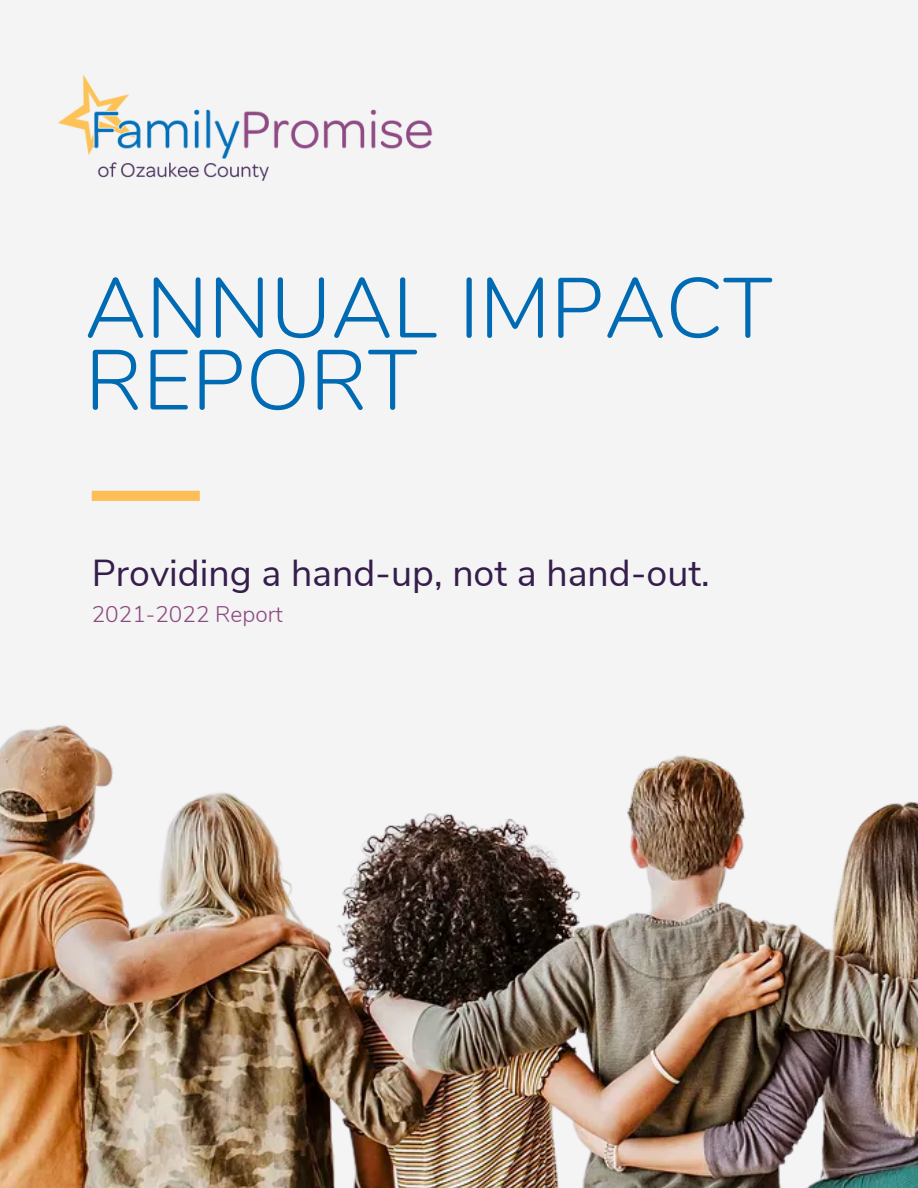
<style>
.page{position:relative;width:918px;height:1188px;background:#f4f4f4}
.page>*{position:absolute;margin:0;border:0;box-sizing:border-box;transform-origin:0 0}
.t1{font:300 84.6px/72px "Nunito";color:#006ab3}
.t2{font:37.5px "Nunito Sans";color:#351d4c}
.t3{font:300 22.5px "Nunito";color:#8d4881}
</style>
<div class="page">
<img style="left:0;top:490px;width:918px;height:698px">
<img style="left:58px;top:74px;width:375px;height:107px">
<h1 class="t1" style="left:85px;top:274px;width:689px">ANNUAL IMPACT<br>REPORT</h1>
<p class="t2" style="left:92px;top:548px;width:620px">Providing a hand-up, not a hand-out.</p>
<p class="t3" style="left:92px;top:599px;width:192px">2021-2022 Report</p>
</div>
